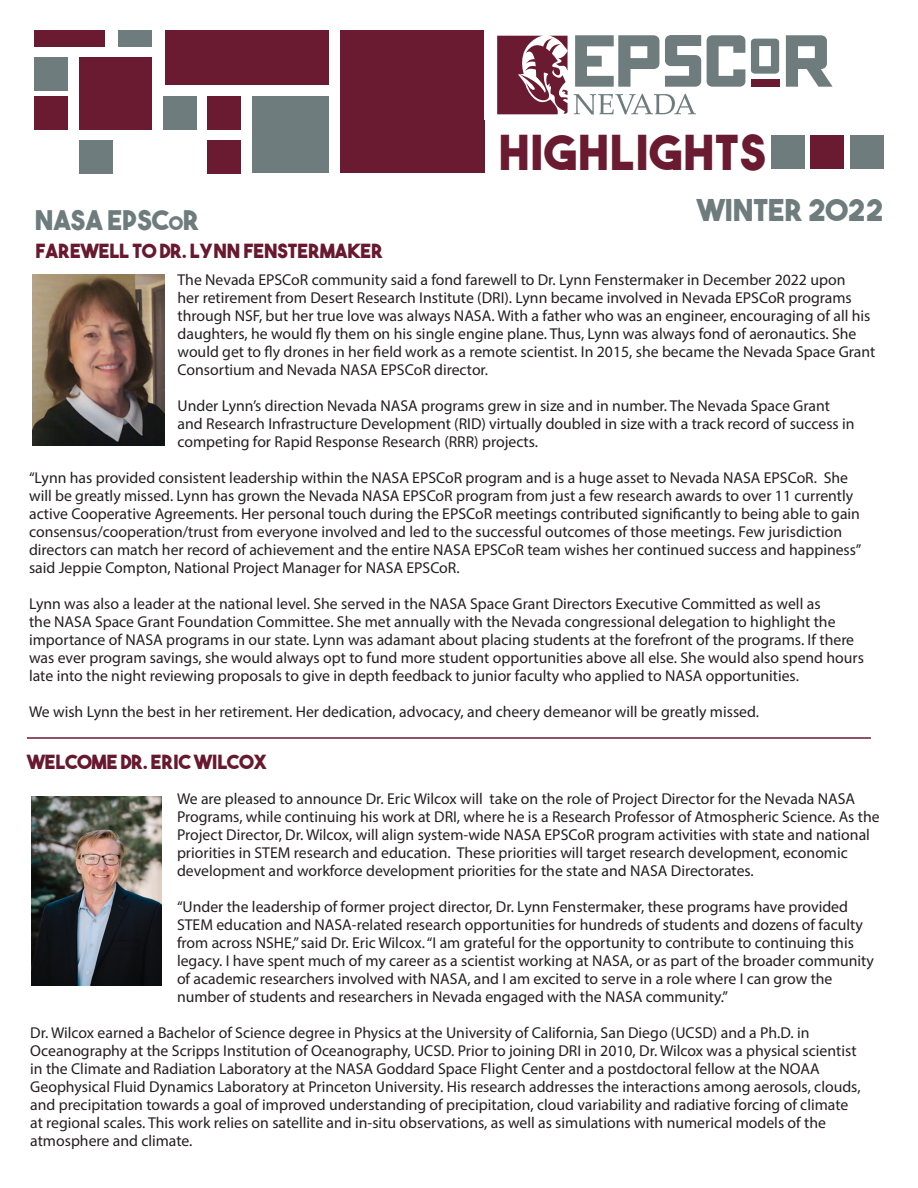
<style>
.page{position:relative;width:918px;height:1188px;background:#fff}
.page>*{position:absolute;margin:0;border:0;box-sizing:border-box;transform-origin:0 0}
.t1{font:48px "The Bold Font";letter-spacing:.03em;color:#6b1b31}
.t2{font:30px "The Bold Font";color:#6f7c7d}
.t3{font:27px "The Bold Font";color:#6f7c7d}
.t4{font:19.5px "The Bold Font";color:#68192f}
.t5{font:15.75px/18px "Myriad Pro";color:#231f20}
.s1{font-size:18.9px}
</style>
<div class="page">
<div style="left:340px;top:30px;width:144px;height:143px;background:#6b1b31"></div>
<div style="left:165px;top:30px;width:163px;height:55px;background:#6b1b31"></div>
<div style="left:79px;top:58px;width:73px;height:72px;background:#6b1b31"></div>
<div style="left:208px;top:140px;width:33px;height:33px;background:#6b1b31"></div>
<div style="left:208px;top:97px;width:33px;height:33px;background:#6b1b31"></div>
<div style="left:35px;top:97px;width:33px;height:33px;background:#6b1b31"></div>
<div style="left:850px;top:136px;width:33px;height:33px;background:#6f7c7d"></div>
<div style="left:811px;top:136px;width:33px;height:33px;background:#6b1b31"></div>
<div style="left:771px;top:136px;width:33px;height:33px;background:#6f7c7d"></div>
<div style="left:35px;top:30px;width:70px;height:17px;background:#6b1b31"></div>
<div style="left:252px;top:97px;width:76px;height:76px;background:#6f7c7d"></div>
<div style="left:163px;top:97px;width:33px;height:33px;background:#6f7c7d"></div>
<div style="left:79px;top:140px;width:33px;height:33px;background:#6f7c7d"></div>
<div style="left:119px;top:30px;width:33px;height:17px;background:#6f7c7d"></div>
<div style="left:35px;top:58px;width:33px;height:33px;background:#6f7c7d"></div>
<svg style="left:497px;top:35px;width:336px;height:80px"></svg>
<hr style="left:27px;top:737px;width:844px;height:2px;background:#6b1b31">
<img style="left:33px;top:274px;width:132px;height:172px">
<img style="left:31px;top:796px;width:131px;height:190px">
<p class="t3" style="left:35px;top:203px;width:166px">NASA EPSC<span class="s1">o</span>R</p>
<p class="t4" style="left:36px;top:238px;width:349px">FAREWELL TO DR. LYNN FENSTERMAKER</p>
<p class="t1" style="left:500px;top:122px;width:268px">HIGHLIGHTS</p>
<p class="t2" style="left:697px;top:191px;width:188px">WINTER 2022</p>
<p class="t5" style="left:178px;top:271px;width:699px">The Nevada EPSCoR community said a fond farewell to Dr. Lynn Fenstermaker in December 2022 upon<br>her retirement from Desert Research Institute (DRI). Lynn became involved in Nevada EPSCoR programs through NSF, but her true love was always NASA. With a father who was an engineer, encouraging of all his daughters, he would fly them on his single engine plane. Thus, Lynn was always fond of aeronautics. She would get to fly drones in her field work as a remote scientist. In 2015, she became the Nevada Space Grant Consortium and Nevada NASA EPSCoR director.</p>
<p class="t5" style="left:178px;top:397px;width:679px">Under Lynn’s direction Nevada NASA programs grew in size and in number. The Nevada Space Grant and Research Infrastructure Development (RID) virtually doubled in size with a track record of success in competing for Rapid Response Research (RRR) projects.</p>
<p class="t5" style="left:29px;top:469px;width:834px">“Lynn has provided consistent leadership within the NASA EPSCoR program and is a huge asset to Nevada NASA EPSCoR. She will be greatly missed. Lynn has grown the Nevada NASA EPSCoR program from just a few research awards to over 11 currently active Cooperative Agreements. Her personal touch during the EPSCoR meetings contributed significantly to being able to gain consensus/cooperation/trust from everyone involved and led to the successful outcomes of those meetings. Few jurisdiction directors can match her record of achievement and the entire NASA EPSCoR team wishes her continued success and happiness” said Jeppie Compton, National Project Manager for NASA EPSCoR.</p>
<p class="t5" style="left:29px;top:595px;width:836px">Lynn was also a leader at the national level. She served in the NASA Space Grant Directors Executive Committed as well as<br>the NASA Space Grant Foundation Committee. She met annually with the Nevada congressional delegation to highlight the importance of NASA programs in our state. Lynn was adamant about placing students at the forefront of the programs. If there was ever program savings, she would always opt to fund more student opportunities above all else. She would also spend hours late into the night reviewing proposals to give in depth feedback to junior faculty who applied to NASA opportunities.</p>
<p class="t5" style="left:29px;top:703px;width:732px">We wish Lynn the best in her retirement. Her dedication, advocacy, and cheery demeanor will be greatly missed.</p>
<p class="t4" style="left:27px;top:750px;width:241px">WELCOME DR. ERIC WILCOX</p>
<p class="t5" style="left:177px;top:789px;width:704px">We are pleased to announce Dr. Eric Wilcox will take on the role of Project Director for the Nevada NASA Programs, while continuing his work at DRI, where he is a Research Professor of Atmospheric Science. As the Project Director, Dr. Wilcox, will align system-wide NASA EPSCoR program activities with state and national priorities in STEM research and education. These priorities will target research development, economic development and workforce development priorities for the state and NASA Directorates.</p>
<p class="t5" style="left:177px;top:897px;width:699px">“Under the leadership of former project director, Dr. Lynn Fenstermaker, these programs have provided STEM education and NASA-related research opportunities for hundreds of students and dozens of faculty from across NSHE,” said Dr. Eric Wilcox. “I am grateful for the opportunity to contribute to continuing this legacy. I have spent much of my career as a scientist working at NASA, or as part of the broader community of academic researchers involved with NASA, and I am excited to serve in a role where I can grow the number of students and researchers in Nevada engaged with the NASA community.”</p>
<p class="t5" style="left:30px;top:1023px;width:832px">Dr. Wilcox earned a Bachelor of Science degree in Physics at the University of California, San Diego (UCSD) and a Ph.D. in Oceanography at the Scripps Institution of Oceanography, UCSD. Prior to joining DRI in 2010, Dr. Wilcox was a physical scientist in the Climate and Radiation Laboratory at the NASA Goddard Space Flight Center and a postdoctoral fellow at the NOAA Geophysical Fluid Dynamics Laboratory at Princeton University. His research addresses the interactions among aerosols, clouds, and precipitation towards a goal of improved understanding of precipitation, cloud variability and radiative forcing of climate at regional scales. This work relies on satellite and in-situ observations, as well as simulations with numerical models of the atmosphere and climate.</p>
</div>
